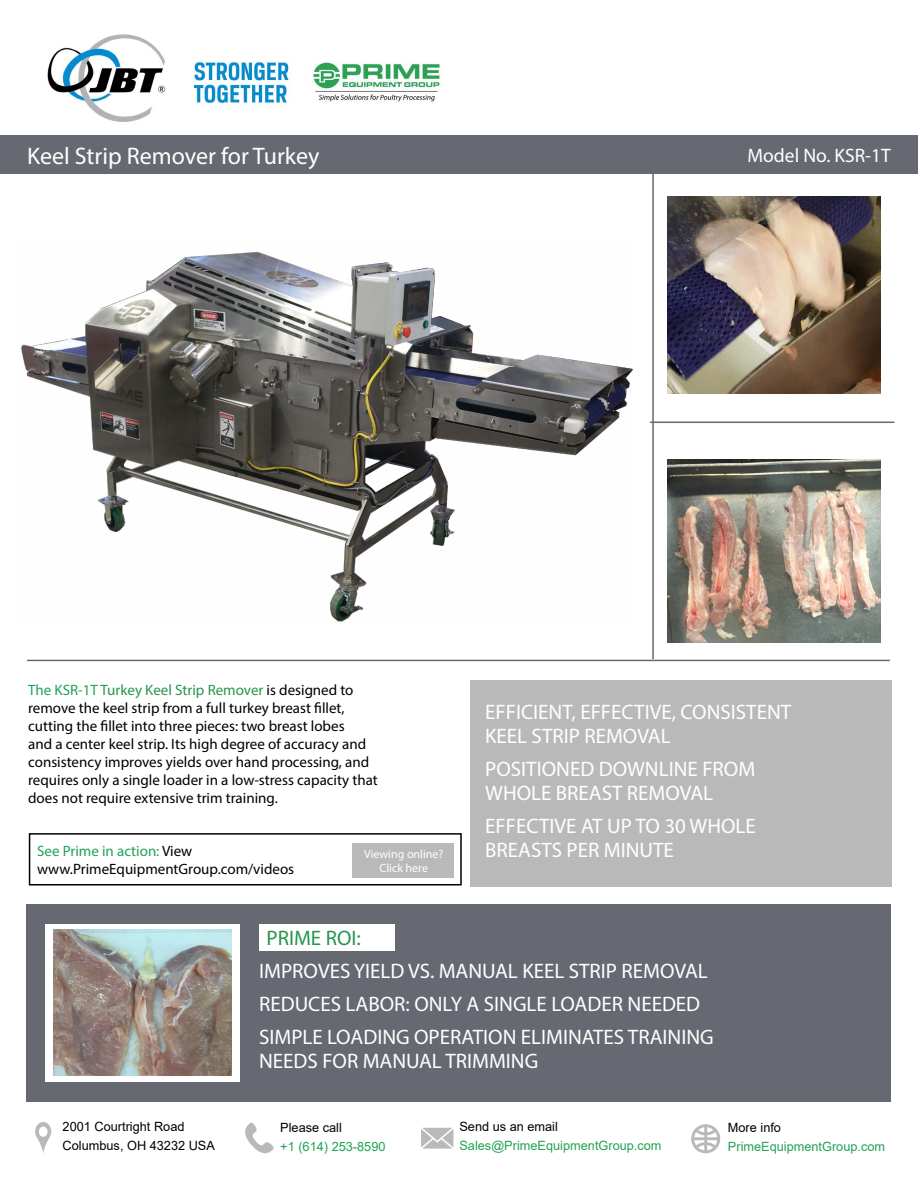
<style>
.page{position:relative;width:918px;height:1188px;background:#fff}
.page>*{position:absolute;margin:0;border:0;box-sizing:border-box;transform-origin:0 0}
.t1{font:24px "Myriad Pro";color:#fff}
.t2{font:21px/24px "Myriad Pro";color:#fff}
.t3{font:21px "Myriad Pro";color:#26954d}
.t4{font:19.5px "Myriad Pro";color:#fff}
.t5{font:15px/18px "Myriad Pro";color:#000}
.t6{font:12.75px/18.9px "Arial";color:#000}
.t7{font:12.75px "Arial";color:#21a254}
.t8{font:12px/14.4px "Myriad Pro";color:#fff;text-align:center}
.s1{color:#21a254}
.s2{color:#26954d}
</style>
<div class="page">
<svg style="left:35px;top:1122px;width:16px;height:31px"></svg>
<svg style="left:245px;top:1122px;width:29px;height:32px"></svg>
<svg style="left:421px;top:1128px;width:32px;height:21px"></svg>
<svg style="left:691px;top:1124px;width:29px;height:29px"></svg>
<hr style="left:704px;top:1125px;width:3px;height:28px;background:#b9b9ba">
<img style="left:47px;top:34px;width:394px;height:88px">
<div style="left:0;top:136px;width:918px;height:38px;background:#666971"></div>
<div style="left:26px;top:904px;width:865px;height:197px;background:#666971"></div>
<hr style="left:652px;top:170px;width:2px;height:489px;background:#666971">
<hr style="left:650px;top:422px;width:244px;height:1px;background:#666971">
<div style="left:45px;top:924px;width:194px;height:158px;background:#fff"></div>
<div style="left:470px;top:680px;width:421px;height:206px;background:#b9b9ba"></div>
<img style="left:21px;top:251px;width:612px;height:371px">
<hr style="left:27px;top:660px;width:863px;height:1px;background:#666971">
<div style="left:259px;top:924px;width:135px;height:26px;background:#fff"></div>
<div style="left:29px;top:833px;width:433px;height:53px;border:2px solid #000"></div>
<div style="left:353px;top:843px;width:101px;height:34px;background:#b9b9ba"></div>
<img style="left:667px;top:460px;width:214px;height:182px">
<img style="left:53px;top:930px;width:178px;height:146px">
<img style="left:667px;top:197px;width:214px;height:197px">
<h1 class="t1" style="left:27px;top:141px;width:294px">Keel Strip Remover for Turkey</h1>
<h3 class="t4" style="left:747px;top:143px;width:145px">Model No. KSR-1T</h3>
<p class="t5" style="left:28px;top:681px;width:351px"><span class="s1">The KSR-1T</span> <span class="s2">Turkey Keel Strip Remover</span> is designed to remove the keel strip from a full turkey breast fillet, cutting the fillet into three pieces: two breast lobes<br>and a center keel strip. Its high degree of accuracy and consistency improves yields over hand processing, and requires only a single loader in a low-stress capacity that does not require extensive trim training.</p>
<p class="t5" style="left:37px;top:841px;width:259px"><span class="s1">See Prime in action:</span> View www.PrimeEquipmentGroup.com/videos</p>
<p class="t8" style="left:364px;top:846px;width:81px">Viewing online?<br>Click here</p>
<h2 class="t2" style="left:485px;top:700px;width:308px">EFFICIENT, EFFECTIVE, CONSISTENT<br>KEEL STRIP REMOVAL</h2>
<h2 class="t2" style="left:485px;top:757px;width:272px">POSITIONED DOWNLINE FROM<br>WHOLE BREAST REMOVAL</h2>
<h2 class="t2" style="left:485px;top:814px;width:272px">EFFECTIVE AT UP TO 30 WHOLE<br>BREASTS PER MINUTE</h2>
<h2 class="t3" style="left:267px;top:925px;width:96px">PRIME ROI:</h2>
<h2 class="t2" style="left:259px;top:954px;width:456px;line-height:33px">IMPROVES YIELD VS. MANUAL KEEL STRIP REMOVAL<br>REDUCES LABOR: ONLY A SINGLE LOADER NEEDED<br>SIMPLE LOADING OPERATION ELIMINATES TRAINING</h2>
<h2 class="t2" style="left:259px;top:1049px;width:281px">NEEDS FOR MANUAL TRIMMING</h2>
<p class="t6" style="left:63px;top:1117px;width:154px">2001 Courtright Road<br>Columbus, OH 43232 USA</p>
<p class="t6" style="left:280px;top:1118px;width:63px">Please call</p>
<p class="t7" style="left:280px;top:1137px;width:107px">+1 (614) 253-8590</p>
<p class="t6" style="left:459px;top:1117px;width:100px">Send us an email</p>
<p class="t7" style="left:459px;top:1137px;width:204px">Sales@PrimeEquipmentGroup.com</p>
<p class="t6" style="left:728px;top:1118px;width:55px">More info</p>
<p class="t7" style="left:728px;top:1138px;width:159px">PrimeEquipmentGroup.com</p>
</div>
